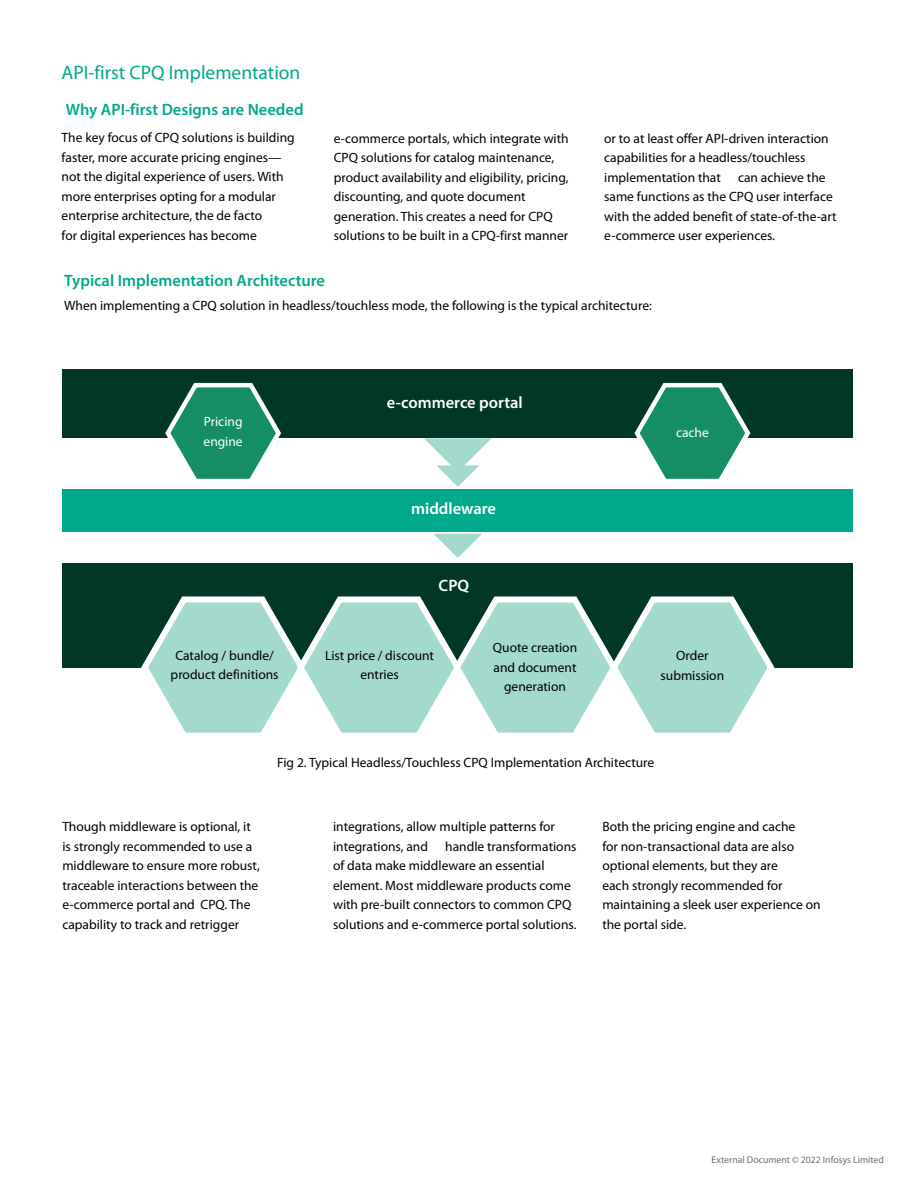
<style>
.page{position:relative;width:918px;height:1188px;background:#fff}
.page>*{position:absolute;margin:0;border:0;box-sizing:border-box;transform-origin:0 0}
.t1{font:19.5px "Myriad Pro";color:#00a98a}
.t2{font:600 16.5px "Myriad Pro";color:#00a98a}
.t3{font:600 16.5px "Myriad Pro";color:#fff}
.t4{font:13.5px/19.5px "Myriad Pro";color:#000}
.t5{font:13.5px/19.5px "Myriad Pro";color:#fff}
.t6{font:9.75px "Myriad Pro";color:#6d6e71}
</style>
<div class="page">
<div style="left:62px;top:370px;width:791px;height:68px;background:#003726"></div>
<div style="left:62px;top:564px;width:791px;height:104px;background:#003726"></div>
<div style="left:62px;top:489px;width:791px;height:42px;background:#00a98a"></div>
<svg style="left:165px;top:382px;width:116px;height:97px"></svg>
<svg style="left:634px;top:382px;width:117px;height:97px"></svg>
<svg style="left:141px;top:596px;width:634px;height:137px"></svg>
<svg style="left:434px;top:534px;width:48px;height:24px"></svg>
<svg style="left:424px;top:438px;width:68px;height:49px"></svg>
<h1 class="t1" style="left:62px;top:60px;width:240px">API-first CPQ Implementation</h1>
<p class="t2" style="left:66px;top:99px;width:239px">Why API-first Designs are Needed</p>
<p class="t4" style="left:62px;top:128px;width:235px">The key focus of CPQ solutions is building faster, more accurate pricing engines— not the digital experience of users. With more enterprises opting for a modular enterprise architecture, the de facto<br>for digital experiences has become</p>
<p class="t4" style="left:334px;top:128px;width:236px">e-commerce portals, which integrate with CPQ solutions for catalog maintenance, product availability and eligibility, pricing, discounting, and quote document generation. This creates a need for CPQ solutions to be built in a CPQ-first manner</p>
<p class="t4" style="left:604px;top:128px;width:226px">or to at least offer API-driven interaction capabilities for a headless/touchless implementation that</p>
<p class="t4" style="left:604px;top:167px;width:234px;text-indent:134px">can achieve the same functions as the CPQ user interface with the added benefit of state-of-the-art e-commerce user experiences.</p>
<p class="t2" style="left:64px;top:270px;width:262px">Typical Implementation Architecture</p>
<p class="t4" style="left:64px;top:296px;width:589px">When implementing a CPQ solution in headless/touchless mode, the following is the typical architecture:</p>
<p class="t3" style="left:387px;top:392px;width:138px">e-commerce portal</p>
<p class="t5" style="left:204px;top:412px;width:41px">Pricing engine</p>
<p class="t5" style="left:676px;top:423px;width:34px">cache</p>
<p class="t3" style="left:411px;top:498px;width:86px">middleware</p>
<p class="t3" style="left:439px;top:575px;width:32px">CPQ</p>
<p class="t4" style="left:171px;top:645px;width:109px;text-align:center">Catalog / bundle/ product definitions</p>
<p class="t4" style="left:325px;top:645px;width:111px;text-align:center">List price / discount entries</p>
<p class="t4" style="left:493px;top:638px;width:86px;text-align:center">Quote creation and document generation</p>
<p class="t4" style="left:661px;top:646px;width:65px;text-align:center">Order submission</p>
<p class="t4" style="left:277px;top:752px;width:379px">Fig 2. Typical Headless/Touchless CPQ Implementation Architecture</p>
<p class="t4" style="left:62px;top:817px;width:199px">Though middleware is optional, it is strongly recommended to use a middleware to ensure more robust, traceable interactions between the e-commerce portal and CPQ. The capability to track and retrigger</p>
<p class="t4" style="left:333px;top:817px;width:223px">integrations, allow multiple patterns for integrations, and</p>
<p class="t4" style="left:333px;top:836px;width:245px;text-indent:112px">handle transformations of data make middleware an essential element. Most middleware products come with pre-built connectors to common CPQ solutions and e-commerce portal solutions.</p>
<p class="t4" style="left:602px;top:817px;width:220px">Both the pricing engine and cache<br>for non-transactional data are also optional elements, but they are<br>each strongly recommended for maintaining a sleek user experience on the portal side.</p>
<p class="t6" style="left:712px;top:1154px;width:174px">External Document © 2022 Infosys Limited</p>
</div>
